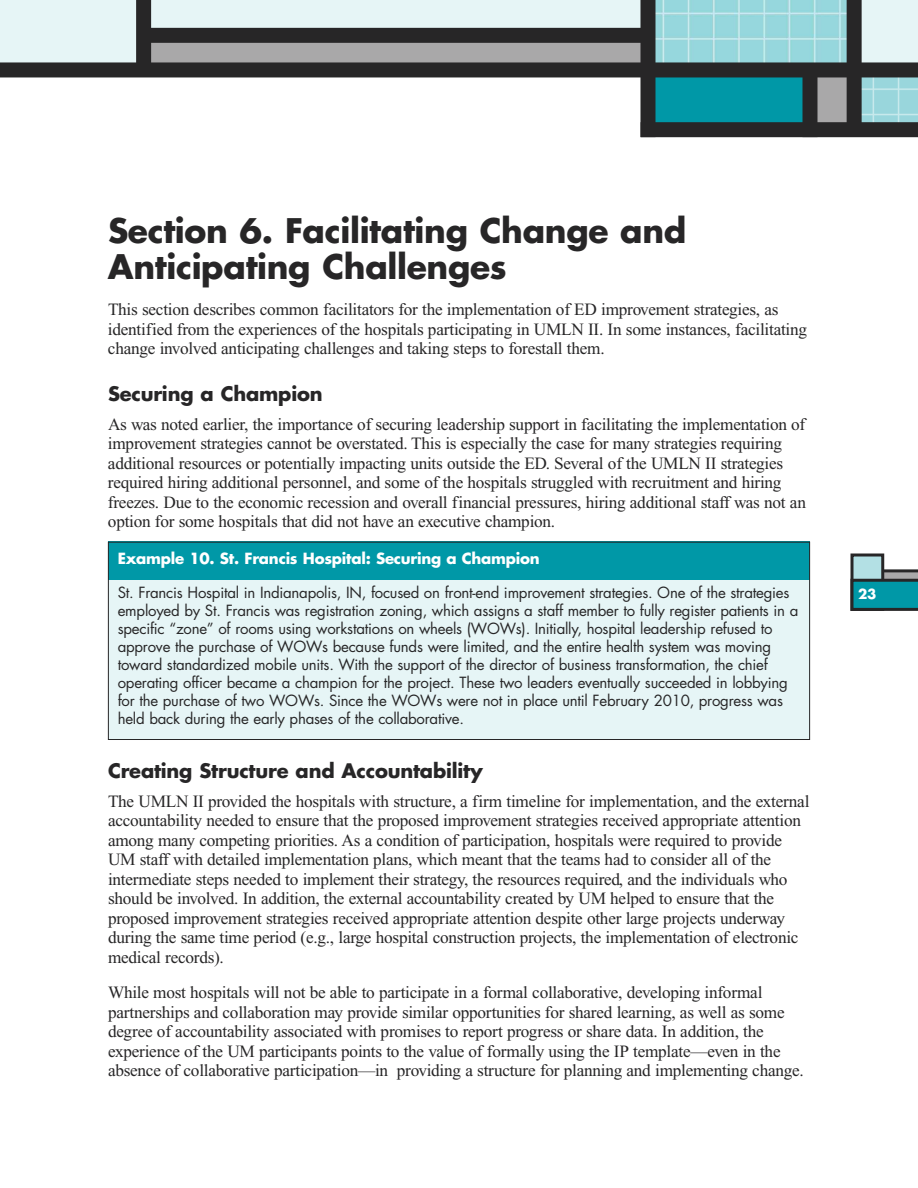
<style>
.page{position:relative;width:918px;height:1188px;background:#fff}
.page>*{position:absolute;margin:0;border:0;box-sizing:border-box;transform-origin:0 0}
.t1{font:700 33px/36px "Futura";letter-spacing:-.01em;color:#272627}
.t2{font:700 19.5px "Futura";letter-spacing:-.01em;color:#272627}
.t3{font:17.25px/19.5px "Times New Roman";letter-spacing:-.015em;color:#272627}
.t4{font:15px/18px "Futura";letter-spacing:-.015em;color:#272627}
.t5{font:700 15px "Futura";letter-spacing:-.015em;color:#fff}
.t6{font:700 13.5px "Futura";color:#fff}
</style>
<div class="page">
<div style="left:108px;top:574px;width:702px;height:165px;background:#e6f5f6"></div>
<div style="left:108px;top:542px;width:702px;height:38px;background:#0098a7"></div>
<div style="left:0;top:0;width:918px;height:64px;background:#e6f5f6"></div>
<img style="left:862px;top:77px;width:56px;height:45px">
<div style="left:852px;top:555px;width:31px;height:54px;background:#b3e0e4"></div>
<div style="left:850px;top:554px;width:34px;height:57px;border:3px solid #272627"></div>
<img style="left:655px;top:0;width:192px;height:62px">
<div style="left:648px;top:68px;width:162px;height:55px;background:#0098a7"></div>
<div style="left:810px;top:68px;width:41px;height:55px;background:#a9a8a9"></div>
<div style="left:149px;top:40px;width:499px;height:25px;background:#a9a8a9"></div>
<svg style="left:850px;top:569px;width:68px;height:42px;background:#298690"></svg>
<div style="left:139px;top:28px;width:509px;height:15px;background:#272627"></div>
<div style="left:641px;top:122px;width:277px;height:15px;background:#272627"></div>
<div style="left:640px;top:0;width:15px;height:137px;background:#272627"></div>
<div style="left:802px;top:71px;width:15px;height:66px;background:#272627"></div>
<div style="left:847px;top:0;width:15px;height:127px;background:#272627"></div>
<div style="left:136px;top:0;width:15px;height:65px;background:#272627"></div>
<div style="left:0;top:62px;width:918px;height:15px;background:#272627"></div>
<div style="left:108px;top:542px;width:702px;height:198px;border:1px solid #272627"></div>
<h1 class="t1" style="left:108px;top:216px;width:580px">Section 6. Facilitating Change and<br>Anticipating Challenges</h1>
<p class="t3" style="left:108px;top:301px;width:701px">This section describes common facilitators for the implementation of ED improvement strategies, as identified from the experiences of the hospitals participating in UMLN II. In some instances, facilitating change involved anticipating challenges and taking steps to forestall them.</p>
<p class="t2" style="left:108px;top:385px;width:216px">Securing a Champion</p>
<p class="t3" style="left:108px;top:416px;width:699px">As was noted earlier, the importance of securing leadership support in facilitating the implementation of improvement strategies cannot be overstated. This is especially the case for many strategies requiring additional resources or potentially impacting units outside the ED. Several of the UMLN II strategies required hiring additional personnel, and some of the hospitals struggled with recruitment and hiring freezes. Due to the economic recession and overall financial pressures, hiring additional staff was not an option for some hospitals that did not have an executive champion.</p>
<p class="t5" style="left:118px;top:552px;width:424px">Example 10. St. Francis Hospital: Securing a Champion</p>
<p class="t4" style="left:118px;top:585px;width:682px">St. Francis Hospital in Indianapolis, IN, focused on front-end improvement strategies. One of the strategies employed by St. Francis was registration zoning, which assigns a staff member to fully register patients in a specific “zone” of rooms using workstations on wheels (WOWs). Initially, hospital leadership refused to approve the purchase of WOWs because funds were limited, and the entire health system was moving toward standardized mobile units. With the support of the director of business transformation, the chief operating officer became a champion for the project. These two leaders eventually succeeded in lobbying for the purchase of two WOWs. Since the WOWs were not in place until February 2010, progress was held back during the early phases of the collaborative.</p>
<p class="t2" style="left:108px;top:762px;width:376px">Creating Structure and Accountability</p>
<p class="t3" style="left:108px;top:793px;width:703px">The UMLN II provided the hospitals with structure, a firm timeline for implementation, and the external accountability needed to ensure that the proposed improvement strategies received appropriate attention among many competing priorities. As a condition of participation, hospitals were required to provide UM staff with detailed implementation plans, which meant that the teams had to consider all of the intermediate steps needed to implement their strategy, the resources required, and the individuals who should be involved. In addition, the external accountability created by UM helped to ensure that the proposed improvement strategies received appropriate attention despite other large projects underway during the same time period (e.g., large hospital construction projects, the implementation of electronic medical records).</p>
<p class="t3" style="left:108px;top:984px;width:697px">While most hospitals will not be able to participate in a formal collaborative, developing informal partnerships and collaboration may provide similar opportunities for shared learning, as well as some degree of accountability associated with promises to report progress or share data. In addition, the experience of the UM participants points to the value of formally using the IP template—even in the absence of collaborative participation—in providing a structure for planning and implementing change.</p>
<p class="t6" style="left:858px;top:587px;width:20px">23</p>
</div>
